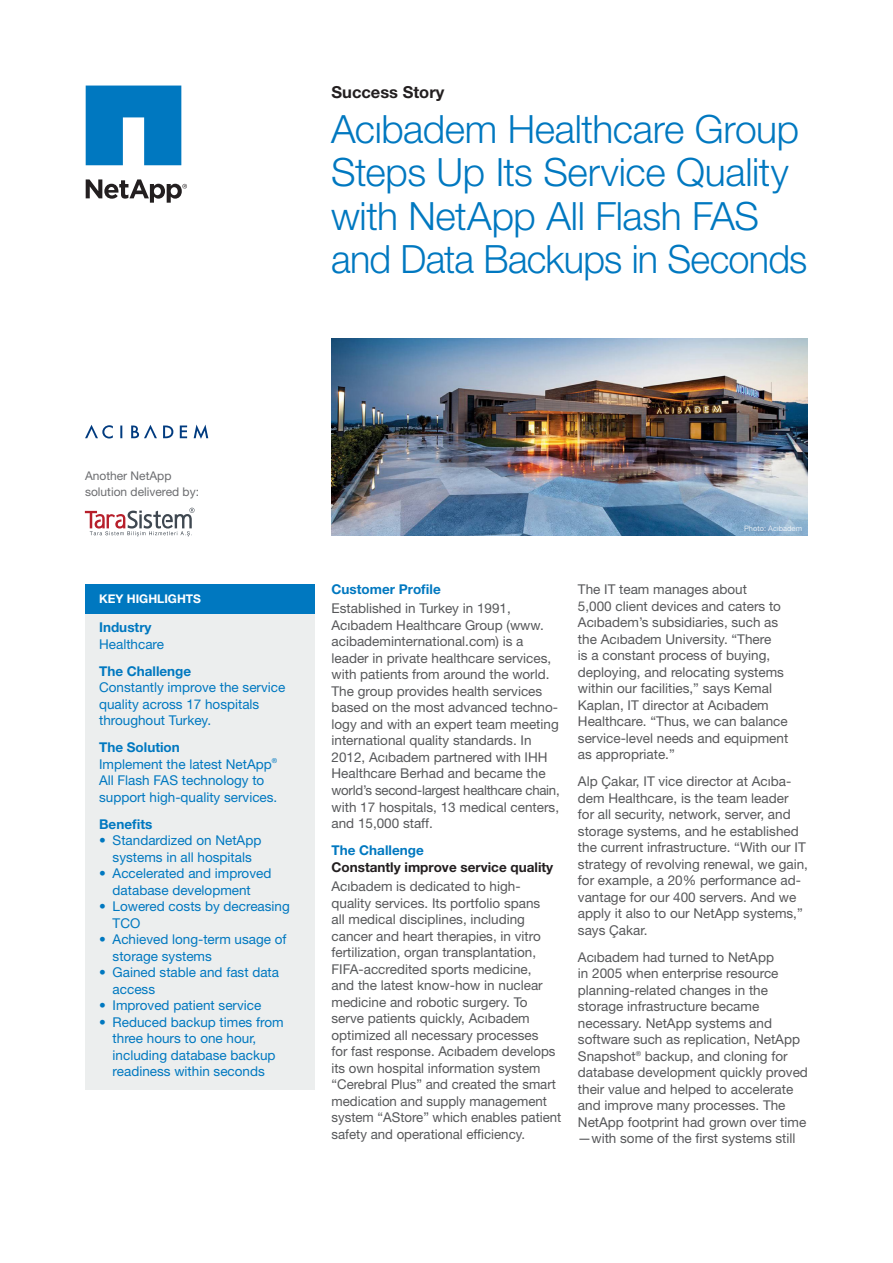
<style>
.page{position:relative;width:893px;height:1263px;background:#fff}
.page>*{position:absolute;margin:0;border:0;box-sizing:border-box;transform-origin:0 0}
.t1{font:300 39px/43.5px "Helvetica Neue LT Pro";letter-spacing:-.01em;color:#0078c0}
.t2{font:700 16.5px "Helvetica Neue LT Pro";color:#231f20}
.t3{font:13.5px/16.5px "Helvetica Neue LT Std";color:#57585a}
.t4{font:13.5px/16.5px "Helvetica Neue LT Std";color:#0078c0}
.t5{font:700 13.5px "Helvetica Neue LT Pro";color:#0078c0}
.t6{font:700 13.5px "Helvetica Neue LT Pro";color:#231f20}
.t7{font:12px/15.8px "Helvetica Neue LT Std";color:#6c6d70}
.t8{font:700 12px "Helvetica Neue LT Pro";color:#fff}
.t9{font:7.5px "Helvetica Neue LT Std";color:#fff}
</style>
<div class="page">
<svg style="left:86px;top:86px;width:95px;height:79px;background:#228ac8"></svg>
<svg style="left:86px;top:179px;width:101px;height:24px"></svg>
<div style="left:85px;top:585px;width:230px;height:29px;background:#0078c0"></div>
<div style="left:85px;top:614px;width:230px;height:475px;background:#eceeee"></div>
<img style="left:331px;top:339px;width:477px;height:197px">
<svg style="left:85px;top:425px;width:123px;height:14px"></svg>
<svg style="left:85px;top:508px;width:110px;height:28px"></svg>
<p class="t2" style="left:331px;top:82px;width:114px">Success Story</p>
<h1 class="t1" style="left:331px;top:106px;width:478px">Acıbadem Healthcare Group<br>Steps Up Its Service Quality with NetApp All Flash FAS and Data Backups in Seconds</h1>
<p class="t7" style="left:85px;top:468px;width:116px">Another NetApp solution delivered by:</p>
<p class="t8" style="left:99px;top:591px;width:103px">KEY HIGHLIGHTS</p>
<p class="t5" style="left:99px;top:619px;width:54px">Industry</p>
<p class="t4" style="left:99px;top:635px;width:67px">Healthcare</p>
<p class="t5" style="left:99px;top:662px;width:94px">The Challenge</p>
<p class="t4" style="left:99px;top:679px;width:188px">Constantly improve the service quality across 17 hospitals throughout Turkey.</p>
<p class="t5" style="left:99px;top:739px;width:82px">The Solution</p>
<p class="t4" style="left:99px;top:755px;width:180px">Implement the latest NetApp<sup>®<br></sup>All Flash FAS technology to support high-quality services.</p>
<p class="t5" style="left:99px;top:815px;width:55px">Benefits</p>
<p class="t4" style="left:99px;top:832px;width:164px;text-align:center">• Standardized on NetApp systems in all hospitals</p>
<p class="t4" style="left:99px;top:865px;width:174px;text-align:center">• Accelerated and improved database development</p>
<p class="t4" style="left:113px;top:898px;width:179px;text-indent:-14px">• Lowered costs by decreasing<br>TCO</p>
<p class="t4" style="left:113px;top:931px;width:176px;text-indent:-14px">• Achieved long-term usage of storage systems</p>
<p class="t4" style="left:113px;top:964px;width:168px;text-indent:-14px">• Gained stable and fast data access</p>
<p class="t4" style="left:99px;top:997px;width:164px">• Improved patient service</p>
<p class="t4" style="left:113px;top:1013px;width:173px;text-indent:-14px">• Reduced backup times from three hours to one hour, including database backup readiness within seconds</p>
<p class="t9" style="left:744px;top:523px;width:60px">Photo: Acıbadem</p>
<p class="t5" style="left:331px;top:581px;width:111px">Customer Profile</p>
<p class="t3" style="left:331px;top:600px;width:230px">Established in Turkey in 1991, Acıbadem Healthcare Group (www. acibademinternational.com) is a leader in private healthcare services, with patients from around the world.<br>The group provides health services based on the most advanced techno&shy;logy and with an expert team meeting international quality standards. In 2012, Acıbadem partnered with IHH Healthcare Berhad and became the world’s second-largest healthcare chain, with 17 hospitals, 13 medical centers, and 15,000 staff.</p>
<p class="t5" style="left:331px;top:842px;width:94px">The Challenge</p>
<p class="t6" style="left:331px;top:859px;width:223px">Constantly improve service quality</p>
<p class="t3" style="left:331px;top:878px;width:231px">Acıbadem is dedicated to high&shy;quality services. Its portfolio spans<br>all medical disciplines, including cancer and heart therapies, in vitro fertilization, organ transplantation, FIFA-accredited sports medicine,<br>and the latest know-how in nuclear medicine and robotic surgery. To serve patients quickly, Acıbadem optimized all necessary processes<br>for fast response. Acıbadem develops its own hospital information system “Cerebral Plus” and created the smart medication and supply management system “AStore” which enables patient safety and operational efficiency.</p>
<p class="t3" style="left:578px;top:581px;width:212px">The IT team manages about<br>5,000 client devices and caters to<br>Acıbadem’s subsidiaries, such as the Acıbadem University. “There<br>is a constant process of buying, deploying, and relocating systems within our facilities,” says Kemal<br>Kaplan, IT director at Acıbadem<br>Healthcare. “Thus, we can balance service-level needs and equipment as appropriate.”</p>
<p class="t3" style="left:578px;top:773px;width:231px">Alp Çakar, IT vice director at Acıba&shy;dem Healthcare, is the team leader for all security, network, server, and storage systems, and he established the current infrastructure. “With our IT strategy of revolving renewal, we gain, for example, a 20% performance ad&shy;vantage for our 400 servers. And we apply it also to our NetApp systems,” says Çakar.</p>
<p class="t3" style="left:578px;top:948px;width:231px">Acıbadem had turned to NetApp<br>in 2005 when enterprise resource planning-related changes in the storage infrastructure became necessary. NetApp systems and software such as replication, NetApp Snapshot<sup>®</sup> backup, and cloning for database development quickly proved their value and helped to accelerate and improve many processes. The NetApp footprint had grown over time —with some of the first systems still</p>
</div>
